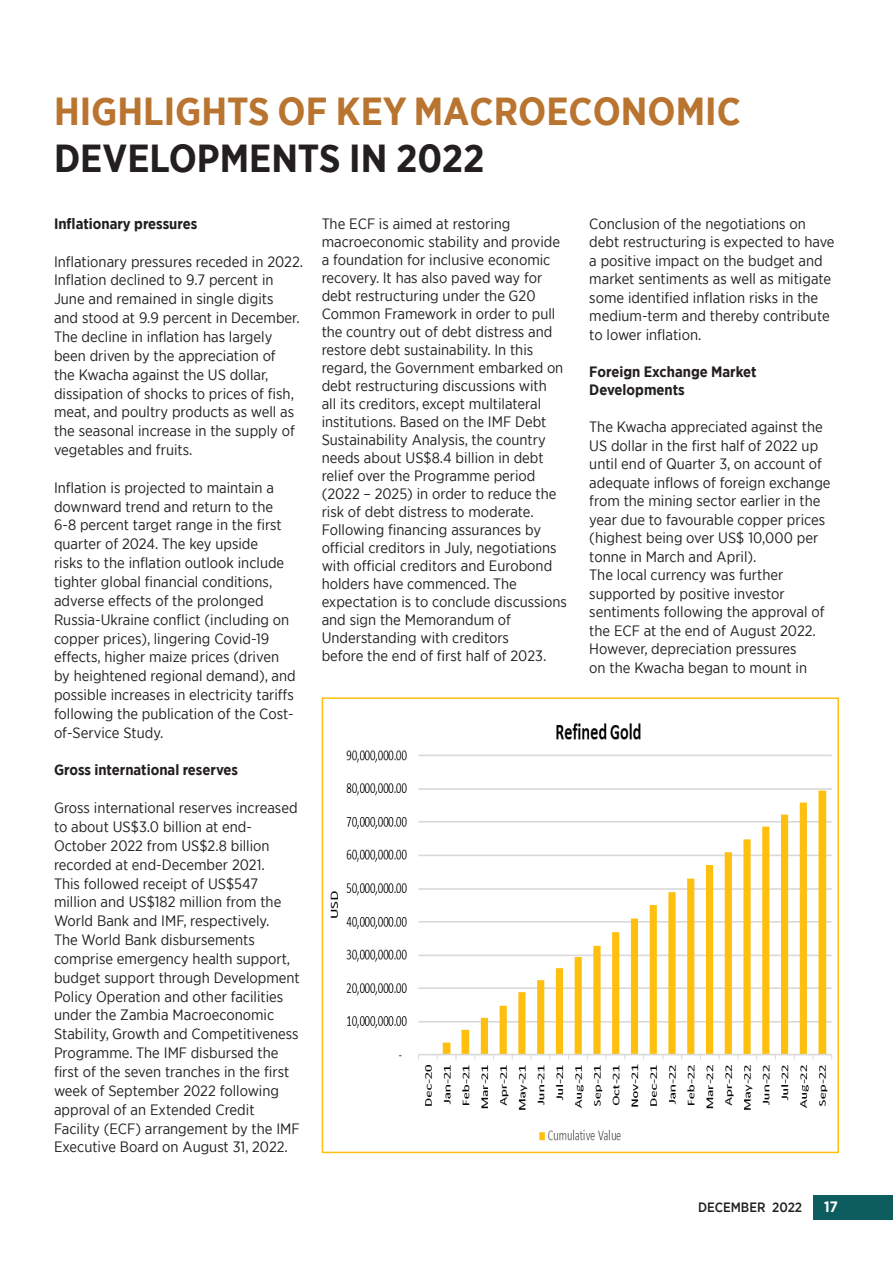
<style>
.page{position:relative;width:893px;height:1263px;background:#fff}
.page>*{position:absolute;margin:0;border:0;box-sizing:border-box;transform-origin:0 0}
.t1{font:700 39px/46.8px "Gotham Narrow";color:#b97430}
.t2{font:15px/18.9px "Gotham Narrow";color:#231f20}
.t3{font:700 15px/18.5px "Gotham Narrow";color:#231f20}
.t4{font:700 15px "Gotham Narrow";color:#fff}
.t5{font:500 13.5px "Gotham Narrow";color:#231f20}
.s1{color:#231f20}
</style>
<div class="page">
<div style="left:813px;top:1195px;width:80px;height:25px;background:#0d5c5e"></div>
<img style="left:330px;top:723px;width:503px;height:418px">
<div style="left:322px;top:697px;width:517px;height:456px;border:2px solid #febf0f"></div>
<p class="t1" style="left:54px;top:87px;width:688px">HIGHLIGHTS OF KEY MACROECONOMIC<br><span class="s1">DEVELOPMENTS IN 2022</span></p>
<p class="t3" style="left:54px;top:214px;width:145px">Inflationary pressures</p>
<p class="t2" style="left:54px;top:252px;width:251px">Inflationary pressures receded in 2022.<br>Inflation declined to 9.7 percent in June and remained in single digits<br>and stood at 9.9 percent in December.<br>The decline in inflation has largely been driven by the appreciation of<br>the Kwacha against the US dollar, dissipation of shocks to prices of fish, meat, and poultry products as well as the seasonal increase in the supply of vegetables and fruits.</p>
<p class="t2" style="left:54px;top:478px;width:243px">Inflation is projected to maintain a downward trend and return to the 6-8 percent target range in the first quarter of 2024. The key upside<br>risks to the inflation outlook include tighter global financial conditions, adverse effects of the prolonged Russia-Ukraine conflict (including on copper prices), lingering Covid-19 effects, higher maize prices (driven by heightened regional demand), and possible increases in electricity tariffs following the publication of the Cost&shy;of-Service Study.</p>
<p class="t3" style="left:54px;top:761px;width:186px">Gross international reserves</p>
<p class="t2" style="left:54px;top:798px;width:247px">Gross international reserves increased to about US$3.0 billion at end-October 2022 from US$2.8 billion recorded at end-December 2021.<br>This followed receipt of US$547 million and US$182 million from the World Bank and IMF, respectively.<br>The World Bank disbursements comprise emergency health support, budget support through Development Policy Operation and other facilities under the Zambia Macroeconomic Stability, Growth and Competitiveness Programme. The IMF disbursed the first of the seven tranches in the first week of September 2022 following approval of an Extended Credit Facility (ECF) arrangement by the IMF Executive Board on August 31, 2022.</p>
<p class="t2" style="left:322px;top:214px;width:247px;line-height:18px">The ECF is aimed at restoring macroeconomic stability and provide a foundation for inclusive economic recovery. It has also paved way for debt restructuring under the G20<br>Common Framework in order to pull the country out of debt distress and restore debt sustainability. In this regard, the Government embarked on debt restructuring discussions with<br>all its creditors, except multilateral institutions. Based on the IMF Debt Sustainability Analysis, the country needs about US$8.4 billion in debt relief over the Programme period (2022 – 2025) in order to reduce the risk of debt distress to moderate.<br>Following financing assurances by official creditors in July, negotiations with official creditors and Eurobond holders have commenced. The expectation is to conclude discussions and sign the Memorandum of Understanding with creditors<br>before the end of first half of 2023.</p>
<p class="t2" style="left:589px;top:214px;width:247px;line-height:18.5px">Conclusion of the negotiations on debt restructuring is expected to have a positive impact on the budget and market sentiments as well as mitigate some identified inflation risks in the medium-term and thereby contribute to lower inflation.</p>
<p class="t3" style="left:589px;top:362px;width:169px">Foreign Exchange Market<br>Developments</p>
<p class="t2" style="left:589px;top:417px;width:243px;line-height:18.5px">The Kwacha appreciated against the US dollar in the first half of 2022 up until end of Quarter 3, on account of adequate inflows of foreign exchange from the mining sector earlier in the year due to favourable copper prices (highest being over US$ 10,000 per tonne in March and April).</p>
<p class="t2" style="left:589px;top:565px;width:237px;line-height:18.5px">The local currency was further supported by positive investor sentiments following the approval of the ECF at the end of August 2022.</p>
<p class="t2" style="left:589px;top:639px;width:219px;line-height:18.5px">However, depreciation pressures on the Kwacha began to mount in</p>
<p class="t5" style="left:698px;top:1199px;width:106px">DECEMBER 2022</p>
<p class="t4" style="left:824px;top:1197px;width:15px">17</p>
</div>
